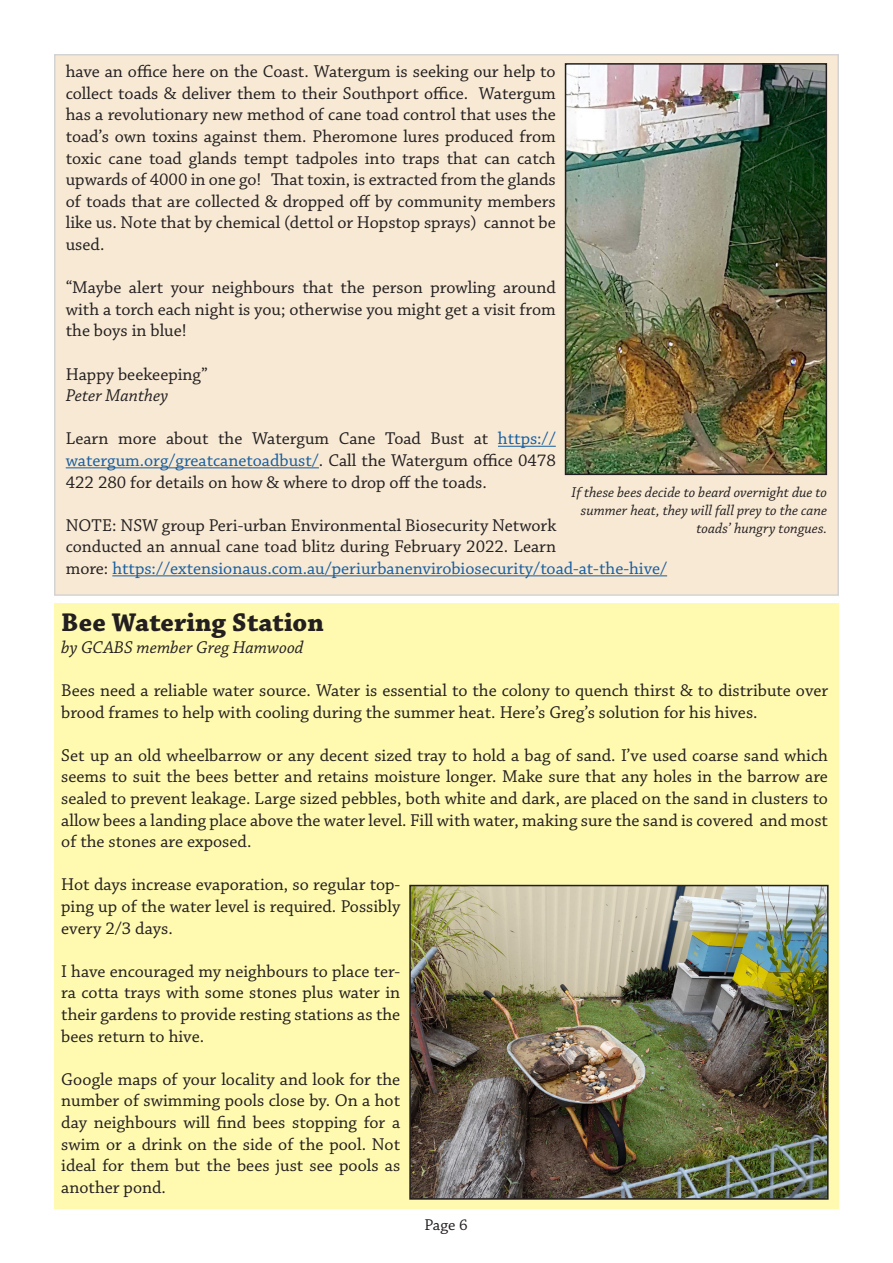
<style>
.page{position:relative;width:893px;height:1263px;background:#fff}
.page>*{position:absolute;margin:0;border:0;box-sizing:border-box;transform-origin:0 0}
.t1{font:700 27px "Chaparral Pro";color:#231f20}
.t2{font:18px/21.6px "Chaparral Pro";color:#231f20;text-align:justify}
.t3{font:italic 18px "Chaparral Pro";color:#231f20}
.t4{font:16.5px "Chaparral Pro";color:#231f20}
.t5{font:italic 15px/18px "Chaparral Pro";color:#231f20;text-align:right}
.s1{color:#175d9e}
</style>
<div class="page">
<div style="left:55px;top:55px;width:783px;height:540px;background:#f7e9d4"></div>
<hr style="left:498px;top:446px;width:58px;height:1px;background:#175d9e">
<hr style="left:66px;top:467px;width:253px;height:1px;background:#175d9e">
<hr style="left:112px;top:575px;width:555px;height:1px;background:#175d9e">
<img style="left:568px;top:66px;width:256px;height:406px">
<div style="left:565px;top:63px;width:262px;height:412px;border:2px solid #231f20"></div>
<div style="left:54px;top:603px;width:785px;height:606px;background:#fffab0"></div>
<img style="left:412px;top:888px;width:414px;height:309px">
<div style="left:409px;top:885px;width:420px;height:315px;border:2px solid #231f20"></div>
<p class="t2" style="left:66px;top:61px;width:492px">have an office here on the Coast. Watergum is seeking our help to collect toads &amp; deliver them to their Southport office. Watergum has a revolutionary new method of cane toad control that uses the toad’s own toxins against them. Pheromone lures produced from toxic cane toad glands tempt tadpoles into traps that can catch upwards of 4000 in one go! That toxin, is extracted from the glands of toads that are collected &amp; dropped off by community members like us. Note that by chemical (dettol or Hopstop sprays) cannot be used.</p>
<p class="t2" style="left:66px;top:277px;width:492px">“Maybe alert your neighbours that the person prowling around with a torch each night is you; otherwise you might get a visit from the boys in blue!</p>
<p class="t2" style="left:66px;top:364px;width:144px">Happy beekeeping”</p>
<p class="t3" style="left:66px;top:386px;width:104px">Peter Manthey</p>
<p class="t2" style="left:66px;top:429px;width:492px">Learn more about the Watergum Cane Toad Bust at <span class="s1">https:// watergum.org/greatcanetoadbust/</span>. Call the Watergum office 0478<br>422 280 for details on how &amp; where to drop off the toads.</p>
<p class="t2" style="left:66px;top:515px;width:603px;text-align:left">NOTE: NSW group Peri-urban Environmental Biosecurity Network<br>conducted an annual cane toad blitz during February 2022. Learn<br>more: <span class="s1">https://extensionaus.com.au/periurbanenvirobiosecurity/toad-at-the-hive/</span></p>
<p class="t5" style="left:572px;top:484px;width:257px">If these bees decide to beard overnight due to summer heat, they will fall prey to the cane toads’ hungry tongues.</p>
<h1 class="t1" style="left:61px;top:607px;width:264px">Bee Watering Station</h1>
<p class="t3" style="left:61px;top:637px;width:244px">by GCABS member Greg Hamwood</p>
<p class="t2" style="left:61px;top:680px;width:768px">Bees need a reliable water source. Water is essential to the colony to quench thirst &amp; to distribute over brood frames to help with cooling during the summer heat. Here’s Greg’s solution for his hives.</p>
<p class="t2" style="left:61px;top:745px;width:768px">Set up an old wheelbarrow or any decent sized tray to hold a bag of sand. I’ve used coarse sand which seems to suit the bees better and retains moisture longer. Make sure that any holes in the barrow are sealed to prevent leakage. Large sized pebbles, both white and dark, are placed on the sand in clusters to allow bees a landing place above the water level. Fill with water, making sure the sand is covered and most of the stones are exposed.</p>
<p class="t2" style="left:61px;top:874px;width:341px">Hot days increase evaporation, so regular top&shy;ping up of the water level is required. Possibly every 2/3 days.</p>
<p class="t2" style="left:61px;top:961px;width:341px">I have encouraged my neighbours to place ter&shy;ra cotta trays with some stones plus water in their gardens to provide resting stations as the bees return to hive.</p>
<p class="t2" style="left:61px;top:1069px;width:341px">Google maps of your locality and look for the number of swimming pools close by. On a hot day neighbours will find bees stopping for a swim or a drink on the side of the pool. Not ideal for them but the bees just see pools as another pond.</p>
<p class="t4" style="left:424px;top:1215px;width:45px">Page 6</p>
</div>
